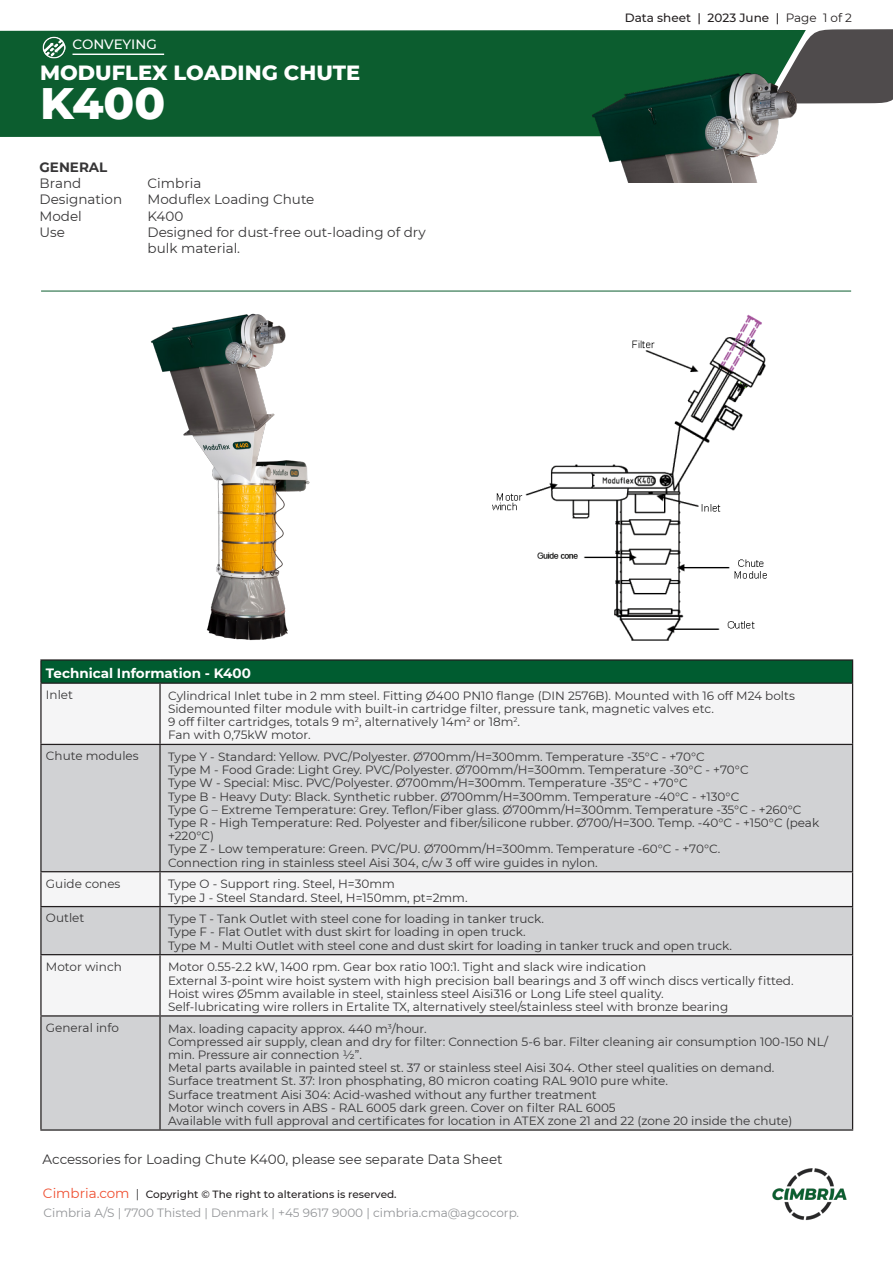
<style>
.page{position:relative;width:893px;height:1263px;background:#fff}
.page>*{position:absolute;margin:0;border:0;box-sizing:border-box;transform-origin:0 0}
.t1{font:800 45px "Montserrat";color:#fff}
.t2{font:800 21px "Montserrat";color:#fff}
.Montserrat_9_pt{font:13.5px/16.2px "Montserrat";color:#363536}
.Spec_Table_Header{font:700 13.5px "Montserrat";color:#fff}
.t3{font:500 13.5px "Montserrat";letter-spacing:-.005em;color:#fff}
.t4{font:700 13.5px "Montserrat";color:#363536}
.Montserrat_9_pt-2{font:12px/13.2px "Montserrat";color:#363536}
.t5{font:12px "Montserrat";color:#939598}
.Spec_Table_Body{font:12px "Montserrat";color:#363536}
.t6{font:500 12px "Montserrat";color:#231f20}
.t7{font:500 10.5px "Montserrat";color:#231f20}
.s1{font-weight:400}
.s2{font-weight:400;font-size:13.5px;color:#ef5032}
.s3{font-weight:400;font-size:12px;color:#363536}
</style>
<div class="page">
<div style="left:0;top:30px;width:770px;height:107px;background:#0c5d2f"></div>
<svg style="left:770px;top:29px;width:123px;height:74px;background:#4f5350"></svg>
<img style="left:772px;top:1168px;width:75px;height:53px">
<hr style="left:41px;top:291px;width:810px;height:1px;background:#0c5d2f">
<hr style="left:73px;top:54px;width:91px;height:1px;background:#fff">
<img style="left:43px;top:36px;width:22px;height:23px">
<div style="left:41px;top:660px;width:812px;height:23px;background:#005c30"></div>
<svg style="left:42px;top:745px;width:810px;height:384px;fill:#d1d2d4"></svg>
<hr style="left:40px;top:659px;width:120px;height:2px;background:#231f20">
<hr style="left:40px;top:661px;width:2px;height:21px;background:#231f20">
<hr style="left:160px;top:659px;width:693px;height:2px;background:#231f20">
<svg style="left:852px;top:661px;width:1px;height:21px"></svg>
<hr style="left:40px;top:682px;width:120px;height:2px;background:#231f20">
<hr style="left:40px;top:684px;width:2px;height:60px;background:#231f20">
<hr style="left:160px;top:682px;width:693px;height:2px;background:#231f20">
<hr style="left:159px;top:684px;width:2px;height:60px;background:#231f20">
<hr style="left:852px;top:684px;width:1px;height:60px;background:#231f20">
<hr style="left:40px;top:744px;width:120px;height:1px;background:#231f20">
<hr style="left:40px;top:745px;width:2px;height:126px;background:#231f20">
<hr style="left:160px;top:744px;width:693px;height:1px;background:#231f20">
<hr style="left:159px;top:745px;width:2px;height:126px;background:#231f20">
<hr style="left:852px;top:745px;width:1px;height:126px;background:#231f20">
<hr style="left:40px;top:871px;width:120px;height:1px;background:#231f20">
<hr style="left:40px;top:872px;width:2px;height:34px;background:#231f20">
<hr style="left:160px;top:871px;width:693px;height:1px;background:#231f20">
<hr style="left:159px;top:872px;width:2px;height:34px;background:#231f20">
<hr style="left:852px;top:872px;width:1px;height:34px;background:#231f20">
<hr style="left:40px;top:906px;width:120px;height:1px;background:#231f20">
<hr style="left:40px;top:907px;width:2px;height:47px;background:#231f20">
<hr style="left:160px;top:906px;width:693px;height:1px;background:#231f20">
<hr style="left:159px;top:907px;width:2px;height:47px;background:#231f20">
<hr style="left:852px;top:907px;width:1px;height:47px;background:#231f20">
<hr style="left:40px;top:954px;width:120px;height:1px;background:#231f20">
<hr style="left:40px;top:955px;width:2px;height:60px;background:#231f20">
<hr style="left:160px;top:954px;width:693px;height:1px;background:#231f20">
<hr style="left:159px;top:955px;width:2px;height:60px;background:#231f20">
<hr style="left:852px;top:955px;width:1px;height:60px;background:#231f20">
<hr style="left:40px;top:1015px;width:120px;height:1px;background:#231f20">
<hr style="left:40px;top:1016px;width:2px;height:113px;background:#231f20">
<hr style="left:160px;top:1015px;width:693px;height:1px;background:#231f20">
<hr style="left:159px;top:1016px;width:2px;height:113px;background:#231f20">
<hr style="left:852px;top:1016px;width:1px;height:113px;background:#231f20">
<hr style="left:40px;top:1129px;width:120px;height:2px;background:#231f20">
<hr style="left:160px;top:1129px;width:693px;height:2px;background:#231f20">
<img style="left:492px;top:314px;width:275px;height:327px">
<img style="left:558px;top:51px;width:256px;height:132px">
<img style="left:150px;top:313px;width:160px;height:328px">
<p class="t3" style="left:73px;top:35px;width:86px">CONVEYING</p>
<p class="t2" style="left:40px;top:57px;width:321px">MODUFLEX LOADING CHUTE</p>
<p class="t1" style="left:40px;top:70px;width:127px">K400</p>
<p class="t4" style="left:40px;top:158px;width:69px">GENERAL</p>
<p class="Montserrat_9_pt" style="left:40px;top:175px;width:43px">Brand</p>
<p class="Montserrat_9_pt" style="left:148px;top:175px;width:55px">Cimbria</p>
<p class="Montserrat_9_pt" style="left:40px;top:191px;width:84px">Designation</p>
<p class="Montserrat_9_pt" style="left:148px;top:191px;width:168px">Moduflex Loading Chute</p>
<p class="Montserrat_9_pt" style="left:40px;top:207px;width:44px">Model</p>
<p class="Montserrat_9_pt" style="left:148px;top:207px;width:37px">K400</p>
<p class="Montserrat_9_pt" style="left:40px;top:223px;width:27px">Use</p>
<p class="Montserrat_9_pt" style="left:148px;top:223px;width:280px">Designed for dust-free out-loading of dry bulk material.</p>
<p class="t6" style="left:625px;top:10px;width:229px">Data sheet | 2023 June | <span class="s1">Page 1 of 2</span></p>
<p class="Spec_Table_Header" style="left:46px;top:664px;width:206px">Technical Information - K400</p>
<p class="Spec_Table_Body" style="left:46px;top:686px;width:29px">Inlet</p>
<p class="Montserrat_9_pt-2" style="left:168px;top:688px;width:628px">Cylindrical Inlet tube in 2 mm steel. Fitting Ø400 PN10 flange (DIN 2576B). Mounted with 16 off M24 bolts</p>
<p class="Montserrat_9_pt-2" style="left:168px;top:702px;width:547px">Sidemounted filter module with built-in cartridge filter, pressure tank, magnetic valves etc.</p>
<p class="Montserrat_9_pt-2" style="left:168px;top:715px;width:354px">9 off filter cartridges, totals 9 m<sup>2</sup>, alternatively 14m<sup>2</sup> or 18m<sup>2</sup>.</p>
<p class="Montserrat_9_pt-2" style="left:168px;top:728px;width:144px">Fan with 0,75kW motor.</p>
<p class="Spec_Table_Body" style="left:46px;top:748px;width:94px">Chute modules</p>
<p class="Montserrat_9_pt-2" style="left:168px;top:750px;width:538px">Type Y - Standard: Yellow. PVC/Polyester. Ø700mm/H=300mm. Temperature -35°C - +70°C</p>
<p class="Montserrat_9_pt-2" style="left:168px;top:763px;width:582px">Type M - Food Grade: Light Grey. PVC/Polyester. Ø700mm/H=300mm. Temperature -30°C - +70°C</p>
<p class="Montserrat_9_pt-2" style="left:168px;top:776px;width:521px">Type W - Special: Misc. PVC/Polyester. Ø700mm/H=300mm. Temperature -35°C - +70°C</p>
<p class="Montserrat_9_pt-2" style="left:168px;top:789px;width:573px">Type B - Heavy Duty: Black. Synthetic rubber. Ø700mm/H=300mm. Temperature -40°C - +130°C</p>
<p class="Montserrat_9_pt-2" style="left:168px;top:802px;width:635px">Type G – Extreme Temperature: Grey. Teflon/Fiber glass. Ø700mm/H=300mm. Temperature -35°C - +260°C</p>
<p class="Montserrat_9_pt-2" style="left:168px;top:816px;width:653px">Type R - High Temperature: Red. Polyester and fiber/silicone rubber. Ø700/H=300. Temp. -40°C - +150°C (peak +220°C)</p>
<p class="Montserrat_9_pt-2" style="left:168px;top:842px;width:554px">Type Z - Low temperature: Green. PVC/PU. Ø700mm/H=300mm. Temperature -60°C - +70°C.</p>
<p class="Montserrat_9_pt-2" style="left:168px;top:855px;width:431px">Connection ring in stainless steel Aisi 304, c/w 3 off wire guides in nylon.</p>
<p class="Spec_Table_Body" style="left:46px;top:875px;width:76px">Guide cones</p>
<p class="Montserrat_9_pt-2" style="left:168px;top:877px;width:228px">Type O - Support ring. Steel, H=30mm</p>
<p class="Montserrat_9_pt-2" style="left:168px;top:890px;width:301px">Type J - Steel Standard. Steel, H=150mm, pt=2mm.</p>
<p class="Spec_Table_Body" style="left:46px;top:910px;width:40px">Outlet</p>
<p class="Montserrat_9_pt-2" style="left:168px;top:912px;width:378px">Type T - Tank Outlet with steel cone for loading in tanker truck.</p>
<p class="Montserrat_9_pt-2" style="left:168px;top:925px;width:359px">Type F - Flat Outlet with dust skirt for loading in open truck.</p>
<p class="Montserrat_9_pt-2" style="left:168px;top:938px;width:565px">Type M - Multi Outlet with steel cone and dust skirt for loading in tanker truck and open truck.</p>
<p class="Spec_Table_Body" style="left:46px;top:958px;width:77px">Motor winch</p>
<p class="Montserrat_9_pt-2" style="left:168px;top:960px;width:480px">Motor 0.55-2.2 kW, 1400 rpm. Gear box ratio 100:1. Tight and slack wire indication</p>
<p class="Montserrat_9_pt-2" style="left:168px;top:973px;width:627px">External 3-point wire hoist system with high precision ball bearings and 3 off winch discs vertically fitted.</p>
<p class="Montserrat_9_pt-2" style="left:168px;top:986px;width:497px">Hoist wires Ø5mm available in steel, stainless steel Aisi316 or Long Life steel quality.</p>
<p class="Montserrat_9_pt-2" style="left:168px;top:1000px;width:562px">Self-lubricating wire rollers in Ertalite TX, alternatively steel/stainless steel with bronze bearing</p>
<p class="Spec_Table_Body" style="left:46px;top:1019px;width:74px">General info</p>
<p class="Montserrat_9_pt-2" style="left:168px;top:1021px;width:260px">Max. loading capacity approx. 440 m<sup>3</sup>/hour.</p>
<p class="Montserrat_9_pt-2" style="left:168px;top:1034px;width:661px">Compressed air supply, clean and dry for filter: Connection 5-6 bar. Filter cleaning air consumption 100-150 NL/ min. Pressure air connection ½”.</p>
<p class="Montserrat_9_pt-2" style="left:168px;top:1061px;width:608px">Metal parts available in painted steel st. 37 or stainless steel Aisi 304. Other steel qualities on demand.</p>
<p class="Montserrat_9_pt-2" style="left:168px;top:1074px;width:501px">Surface treatment St. 37: Iron phosphating, 80 micron coating RAL 9010 pure white.</p>
<p class="Montserrat_9_pt-2" style="left:168px;top:1087px;width:430px">Surface treatment Aisi 304: Acid-washed without any further treatment</p>
<p class="Montserrat_9_pt-2" style="left:168px;top:1100px;width:449px">Motor winch covers in ABS - RAL 6005 dark green. Cover on filter RAL 6005</p>
<p class="Montserrat_9_pt-2" style="left:168px;top:1114px;width:626px">Available with full approval and certificates for location in ATEX zone 21 and 22 (zone 20 inside the chute)</p>
<p class="Montserrat_9_pt" style="left:43px;top:1150px;width:462px">Accessories for Loading Chute K400, please see separate Data Sheet</p>
<p class="t7" style="left:43px;top:1187px;width:355px"><span class="s2">Cimbria.com</span> <span class="s3">|</span> Copyright © The right to alterations is reserved.</p>
<p class="t5" style="left:44px;top:1205px;width:477px">Cimbria A/S | 7700 Thisted | Denmark | +45 9617 9000 | cimbria.cma@agcocorp.</p>
</div>
